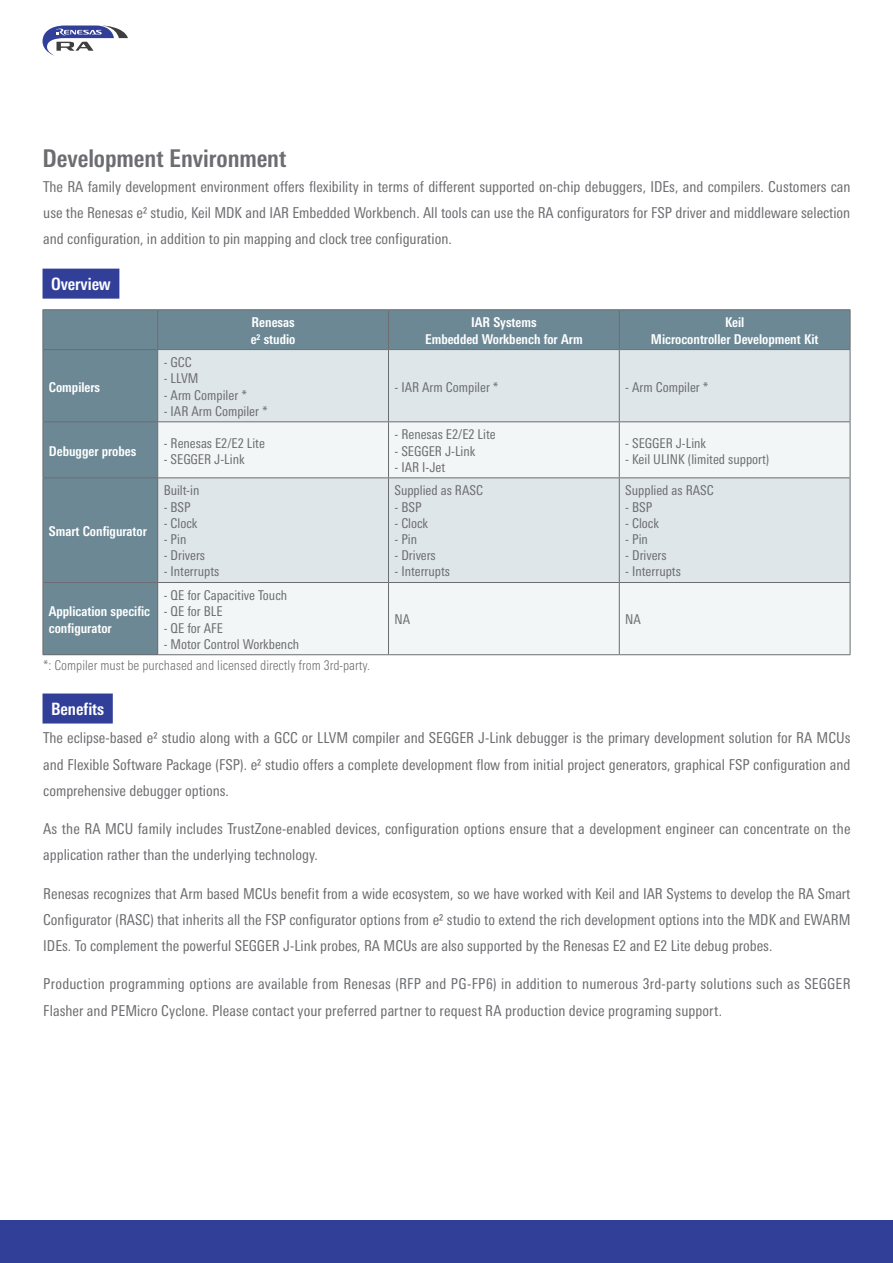
<style>
.page{position:relative;width:893px;height:1263px;background:#fff}
.page>*{position:absolute;margin:0;border:0;box-sizing:border-box;transform-origin:0 0}
.t1{font:700 condensed 24.45px "Linotype Univers";letter-spacing:-.005em;color:#6c6d70}
.t2{font:700 condensed 16.95px "Linotype Univers";color:#fff}
.t3{font:condensed 15px/26.2px "Linotype Univers";letter-spacing:.005em;color:#6c6d70;text-align:justify}
.t4{font:condensed 13.5px "Linotype Univers";color:#6c6d70}
.t5{font:700 condensed 13.5px/16.2px "Linotype Univers";color:#fff}
.t6{font:300 condensed 13.5px "Linotype Univers";color:#6c6d70}
</style>
<div class="page">
<div style="left:0;top:1220px;width:893px;height:43px;background:#323f99"></div>
<svg style="left:43px;top:26px;width:85px;height:30px"></svg>
<div style="left:44px;top:310px;width:806px;height:39px;background:#6c8895"></div>
<div style="left:43px;top:350px;width:115px;height:72px;background:#6c8895"></div>
<div style="left:158px;top:350px;width:692px;height:71px;background:#dfe6ea"></div>
<div style="left:43px;top:422px;width:115px;height:56px;background:#6c8895"></div>
<svg style="left:158px;top:422px;width:692px;height:232px;fill:#f3f6f7"></svg>
<div style="left:43px;top:478px;width:115px;height:104px;background:#6c8895"></div>
<div style="left:43px;top:582px;width:115px;height:73px;background:#6c8895"></div>
<hr style="left:43px;top:309px;width:115px;height:1px;background:#6c6d70">
<hr style="left:43px;top:310px;width:1px;height:39px;background:#6c6d70">
<hr style="left:158px;top:309px;width:230px;height:1px;background:#6c6d70">
<hr style="left:157px;top:310px;width:1px;height:39px;background:#6c6d70">
<hr style="left:388px;top:309px;width:231px;height:1px;background:#6c6d70">
<hr style="left:388px;top:310px;width:1px;height:39px;background:#6c6d70">
<hr style="left:619px;top:309px;width:231px;height:1px;background:#6c6d70">
<hr style="left:619px;top:310px;width:1px;height:39px;background:#6c6d70">
<hr style="left:850px;top:310px;width:1px;height:39px;background:#6c6d70">
<hr style="left:43px;top:349px;width:115px;height:1px;background:#6c6d70">
<hr style="left:43px;top:350px;width:1px;height:71px;background:#6c6d70">
<hr style="left:157px;top:350px;width:1px;height:71px;background:#6c6d70">
<hr style="left:43px;top:421px;width:115px;height:1px;background:#6c6d70">
<hr style="left:43px;top:422px;width:1px;height:55px;background:#6c6d70">
<hr style="left:157px;top:422px;width:1px;height:55px;background:#6c6d70">
<hr style="left:43px;top:477px;width:115px;height:1px;background:#6c6d70">
<hr style="left:43px;top:478px;width:1px;height:104px;background:#6c6d70">
<hr style="left:157px;top:478px;width:1px;height:104px;background:#6c6d70">
<hr style="left:43px;top:582px;width:115px;height:1px;background:#6c6d70">
<hr style="left:43px;top:583px;width:1px;height:71px;background:#6c6d70">
<hr style="left:157px;top:583px;width:1px;height:71px;background:#6c6d70">
<hr style="left:43px;top:654px;width:115px;height:1px;background:#6c6d70">
<hr style="left:158px;top:349px;width:230px;height:1px;background:#6c6d70">
<hr style="left:388px;top:349px;width:231px;height:1px;background:#6c6d70">
<hr style="left:388px;top:350px;width:1px;height:71px;background:#6c6d70">
<hr style="left:619px;top:349px;width:231px;height:1px;background:#6c6d70">
<hr style="left:619px;top:350px;width:1px;height:71px;background:#6c6d70">
<hr style="left:850px;top:350px;width:1px;height:71px;background:#6c6d70">
<hr style="left:158px;top:477px;width:230px;height:1px;background:#6c6d70">
<hr style="left:388px;top:477px;width:231px;height:1px;background:#6c6d70">
<hr style="left:388px;top:478px;width:1px;height:104px;background:#6c6d70">
<hr style="left:619px;top:477px;width:231px;height:1px;background:#6c6d70">
<hr style="left:619px;top:478px;width:1px;height:104px;background:#6c6d70">
<hr style="left:850px;top:478px;width:1px;height:104px;background:#6c6d70">
<hr style="left:158px;top:421px;width:230px;height:1px;background:#6c6d70">
<hr style="left:388px;top:421px;width:231px;height:1px;background:#6c6d70">
<hr style="left:388px;top:422px;width:1px;height:55px;background:#6c6d70">
<hr style="left:619px;top:421px;width:231px;height:1px;background:#6c6d70">
<hr style="left:619px;top:422px;width:1px;height:55px;background:#6c6d70">
<hr style="left:850px;top:422px;width:1px;height:55px;background:#6c6d70">
<hr style="left:158px;top:582px;width:230px;height:1px;background:#6c6d70">
<hr style="left:388px;top:582px;width:231px;height:1px;background:#6c6d70">
<hr style="left:388px;top:583px;width:1px;height:71px;background:#6c6d70">
<hr style="left:619px;top:582px;width:231px;height:1px;background:#6c6d70">
<hr style="left:619px;top:583px;width:1px;height:71px;background:#6c6d70">
<hr style="left:850px;top:583px;width:1px;height:71px;background:#6c6d70">
<hr style="left:158px;top:654px;width:230px;height:1px;background:#6c6d70">
<hr style="left:388px;top:654px;width:231px;height:1px;background:#6c6d70">
<hr style="left:619px;top:654px;width:231px;height:1px;background:#6c6d70">
<div style="left:43px;top:269px;width:76px;height:30px;background:#323f99"></div>
<div style="left:43px;top:693px;width:70px;height:30px;background:#323f99"></div>
<h1 class="t1" style="left:43px;top:143px;width:245px">Development Environment</h1>
<p class="t3" style="left:43px;top:173px;width:809px">The RA family development environment offers flexibility in terms of different supported on-chip debuggers, IDEs, and compilers. Customers can use the Renesas e² studio, Keil MDK and IAR Embedded Workbench. All tools can use the RA configurators for FSP driver and middleware selection and configuration, in addition to pin mapping and clock tree configuration.</p>
<p class="t2" style="left:51px;top:274px;width:61px">Overview</p>
<p class="t5" style="left:49px;top:378px;width:53px">Compilers</p>
<p class="t5" style="left:49px;top:443px;width:89px">Debugger probes</p>
<p class="t5" style="left:49px;top:523px;width:100px">Smart Configurator</p>
<p class="t5" style="left:49px;top:603px;width:103px">Application specific configurator</p>
<p class="t5" style="left:251px;top:314px;width:46px">Renesas e² studio</p>
<p class="t5" style="left:425px;top:314px;width:159px;text-align:center">IAR Systems<br>Embedded Workbench for Arm</p>
<p class="t5" style="left:651px;top:314px;width:169px;text-align:center">Keil<br>Microcontroller Development Kit</p>
<p class="t4" style="left:164px;top:355px;width:30px">- GCC</p>
<p class="t4" style="left:164px;top:371px;width:36px">- LLVM</p>
<p class="t4" style="left:164px;top:387px;width:85px">- Arm Compiler *</p>
<p class="t4" style="left:164px;top:403px;width:106px">- IAR Arm Compiler *</p>
<p class="t4" style="left:164px;top:435px;width:103px">- Renesas E2/E2 Lite</p>
<p class="t4" style="left:164px;top:451px;width:82px">- SEGGER J-Link</p>
<p class="t4" style="left:164px;top:483px;width:37px">Built-in</p>
<p class="t4" style="left:164px;top:499px;width:29px">- BSP</p>
<p class="t4" style="left:164px;top:515px;width:35px">- Clock</p>
<p class="t4" style="left:164px;top:531px;width:24px">- Pin</p>
<p class="t4" style="left:164px;top:548px;width:43px">- Drivers</p>
<p class="t4" style="left:164px;top:564px;width:57px">- Interrupts</p>
<p class="t4" style="left:164px;top:587px;width:125px">- QE for Capacitive Touch</p>
<p class="t4" style="left:164px;top:604px;width:61px">- QE for BLE</p>
<p class="t4" style="left:164px;top:620px;width:61px">- QE for AFE</p>
<p class="t4" style="left:164px;top:636px;width:137px">- Motor Control Workbench</p>
<p class="t4" style="left:394px;top:379px;width:106px">- IAR Arm Compiler *</p>
<p class="t4" style="left:625px;top:379px;width:85px">- Arm Compiler *</p>
<p class="t4" style="left:394px;top:427px;width:103px">- Renesas E2/E2 Lite</p>
<p class="t4" style="left:394px;top:443px;width:82px">- SEGGER J-Link</p>
<p class="t4" style="left:394px;top:459px;width:52px">- IAR I-Jet</p>
<p class="t4" style="left:394px;top:483px;width:90px">Supplied as RASC</p>
<p class="t4" style="left:394px;top:499px;width:29px">- BSP</p>
<p class="t4" style="left:394px;top:515px;width:35px">- Clock</p>
<p class="t4" style="left:394px;top:531px;width:24px">- Pin</p>
<p class="t4" style="left:394px;top:548px;width:43px">- Drivers</p>
<p class="t4" style="left:394px;top:564px;width:57px">- Interrupts</p>
<p class="t4" style="left:625px;top:435px;width:82px">- SEGGER J-Link</p>
<p class="t4" style="left:625px;top:451px;width:145px">- Keil ULINK (limited support)</p>
<p class="t4" style="left:625px;top:483px;width:90px">Supplied as RASC</p>
<p class="t4" style="left:625px;top:499px;width:29px">- BSP</p>
<p class="t4" style="left:625px;top:515px;width:35px">- Clock</p>
<p class="t4" style="left:625px;top:531px;width:24px">- Pin</p>
<p class="t4" style="left:625px;top:548px;width:43px">- Drivers</p>
<p class="t4" style="left:625px;top:564px;width:57px">- Interrupts</p>
<p class="t4" style="left:394px;top:612px;width:17px">NA</p>
<p class="t4" style="left:625px;top:612px;width:17px">NA</p>
<p class="t6" style="left:43px;top:657px;width:328px">*: Compiler must be purchased and licensed directly from 3rd-party.</p>
<p class="t2" style="left:51px;top:699px;width:55px">Benefits</p>
<p class="t3" style="left:43px;top:725px;width:809px">The eclipse-based e² studio along with a GCC or LLVM compiler and SEGGER J-Link debugger is the primary development solution for RA MCUs and Flexible Software Package (FSP). e² studio offers a complete development flow from initial project generators, graphical FSP configuration and comprehensive debugger options.</p>
<p class="t3" style="left:43px;top:815px;width:809px">As the RA MCU family includes TrustZone-enabled devices, configuration options ensure that a development engineer can concentrate on the application rather than the underlying technology.</p>
<p class="t3" style="left:43px;top:880px;width:809px">Renesas recognizes that Arm based MCUs benefit from a wide ecosystem, so we have worked with Keil and IAR Systems to develop the RA Smart Configurator (RASC) that inherits all the FSP configurator options from e² studio to extend the rich development options into the MDK and EWARM IDEs. To complement the powerful SEGGER J-Link probes, RA MCUs are also supported by the Renesas E2 and E2 Lite debug probes.</p>
<p class="t3" style="left:43px;top:971px;width:809px">Production programming options are available from Renesas (RFP and PG-FP6) in addition to numerous 3rd-party solutions such as SEGGER<br>Flasher and PEMicro Cyclone. Please contact your preferred partner to request RA production device programing support.</p>
</div>
